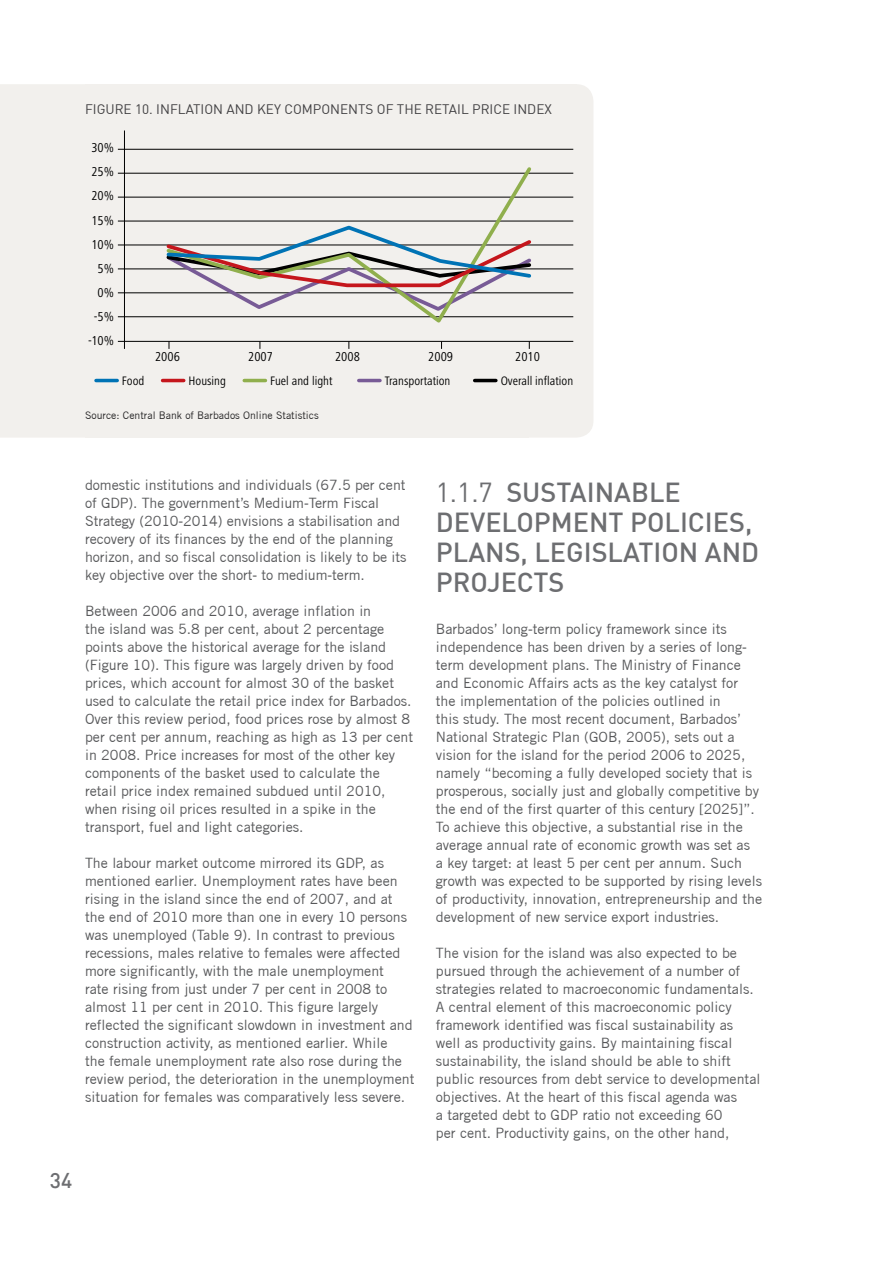
<style>
.page{position:relative;width:893px;height:1263px;background:#fff}
.page>*{position:absolute;margin:0;border:0;box-sizing:border-box;transform-origin:0 0}
.t1{font:500 27px/30px "DIN";color:#6d6e71}
.t2{font:500 21px "DIN";color:#6d6e71}
.t3{font:14.25px/18px "Trade Gothic";color:#58595b}
.t4{font:13.5px "DIN";color:#414042}
.t5{font:condensed 13.35px/24px "Frutiger Next LT";color:#000;text-align:right}
.t6{font:condensed 12.75px "Frutiger Next LT";color:#000}
.t7{font:10.5px "Trade Gothic";color:#292829}
.s1{font-weight:400}
</style>
<div class="page">
<div style="left:0;top:84px;width:593px;height:354px;background:#f2f0ed"></div>
<div style="left:85px;top:85px;width:492px;height:45px;background:#f2f0ed"></div>
<div style="left:85px;top:394px;width:444px;height:44px;background:#f2f0ed"></div>
<hr style="left:124px;top:130px;width:1px;height:219px;background:#000">
<hr style="left:118px;top:341px;width:455px;height:1px;background:#000">
<hr style="left:118px;top:316px;width:455px;height:1px;background:#000">
<hr style="left:118px;top:293px;width:455px;height:1px;background:#000">
<hr style="left:118px;top:269px;width:455px;height:1px;background:#000">
<hr style="left:118px;top:245px;width:455px;height:1px;background:#000">
<hr style="left:118px;top:221px;width:455px;height:1px;background:#000">
<hr style="left:118px;top:197px;width:455px;height:1px;background:#000">
<hr style="left:118px;top:173px;width:455px;height:1px;background:#000">
<hr style="left:118px;top:149px;width:455px;height:1px;background:#000">
<hr style="left:96px;top:379px;width:21px;height:3px;background:#007bc3">
<hr style="left:163px;top:379px;width:21px;height:3px;background:#d0181f">
<hr style="left:244px;top:379px;width:21px;height:3px;background:#98ba53">
<hr style="left:359px;top:379px;width:21px;height:3px;background:#7f61a2">
<hr style="left:475px;top:379px;width:21px;height:3px;background:#000">
<svg style="left:164px;top:164px;width:370px;height:162px"></svg>
<svg style="left:163px;top:224px;width:371px;height:89px"></svg>
<p class="t4" style="left:85px;top:101px;width:17px">FIGURE</p>
<p class="t4" style="left:135px;top:101px;width:34px">10. INFLATION</p>
<p class="t4" style="left:226px;top:101px;width:10px">AND</p>
<p class="t4" style="left:257px;top:101px;width:46px">KEY COMPONENTS</p>
<p class="t4" style="left:377px;top:101px;width:29px">OF THE</p>
<p class="t4" style="left:425px;top:101px;width:8px">RETAIL</p>
<p class="t4" style="left:472px;top:101px;width:9px">PRICE</p>
<p class="t4" style="left:513px;top:101px;width:9px">INDE</p>
<p class="t4" style="left:544px;top:101px;width:9px">X</p>
<p class="t5" style="left:88px;top:136px;width:27px">30%<br>25%<br>20%<br>15%<br>10%<br>5%<br>0% -5% -10%</p>
<p class="t5" style="left:155px;top:344px;width:26px">2006</p>
<p class="t5" style="left:248px;top:344px;width:26px">2007</p>
<p class="t5" style="left:335px;top:344px;width:26px">2008</p>
<p class="t5" style="left:428px;top:344px;width:26px">2009</p>
<p class="t5" style="left:515px;top:344px;width:26px">2010</p>
<p class="t6" style="left:122px;top:373px;width:24px">Food</p>
<p class="t6" style="left:189px;top:373px;width:39px">Housing</p>
<p class="t6" style="left:270px;top:373px;width:64px">Fuel and light</p>
<p class="t6" style="left:385px;top:373px;width:67px">Transportation</p>
<p class="t6" style="left:501px;top:373px;width:74px">Overall inflation</p>
<p class="t7" style="left:85px;top:409px;width:235px">Source: Central Bank of Barbados Online Statistics</p>
<p class="t3" style="left:85px;top:476px;width:323px">domestic institutions and individuals (67.5 per cent of GDP). The government’s Medium-Term Fiscal Strategy (2010-2014) envisions a stabilisation and recovery of its finances by the end of the planning horizon, and so fiscal consolidation is likely to be its key objective over the short- to medium-term.</p>
<p class="t3" style="left:85px;top:602px;width:330px">Between 2006 and 2010, average inflation in<br>the island was 5.8 per cent, about 2 percentage points above the historical average for the island (Figure 10). This figure was largely driven by food prices, which account for almost 30 of the basket used to calculate the retail price index for Barbados.<br>Over this review period, food prices rose by almost 8 per cent per annum, reaching as high as 13 per cent in 2008. Price increases for most of the other key components of the basket used to calculate the retail price index remained subdued until 2010, when rising oil prices resulted in a spike in the transport, fuel and light categories.</p>
<p class="t3" style="left:85px;top:854px;width:331px">The labour market outcome mirrored its GDP, as mentioned earlier. Unemployment rates have been rising in the island since the end of 2007, and at the end of 2010 more than one in every 10 persons was unemployed (Table 9). In contrast to previous recessions, males relative to females were affected more significantly, with the male unemployment<br>rate rising from just under 7 per cent in 2008 to almost 11 per cent in 2010. This figure largely reflected the significant slowdown in investment and construction activity, as mentioned earlier. While<br>the female unemployment rate also rose during the review period, the deterioration in the unemployment situation for females was comparatively less severe.</p>
<h2 class="t2" style="left:50px;top:1167px;width:24px">34</h2>
<h1 class="t1" style="left:436px;top:477px;width:321px"><span class="s1">1.1.7</span> SUSTAINAB LE<br>DEVELOPMENT POLICIES,<br>PLANS, LEGISLATION AND<br>PROJECTS</h1>
<p class="t3" style="left:436px;top:620px;width:328px">Barbados’ long-term policy framework since its independence has been driven by a series of long&shy;term development plans. The Ministry of Finance and Economic Affairs acts as the key catalyst for<br>the implementation of the policies outlined in<br>this study. The most recent document, Barbados’ National Strategic Plan (GOB, 2005), sets out a vision for the island for the period 2006 to 2025, namely “becoming a fully developed society that is prosperous, socially just and globally competitive by the end of the first quarter of this century [2025]”.<br>To achieve this objective, a substantial rise in the average annual rate of economic growth was set as<br>a key target: at least 5 per cent per annum. Such growth was expected to be supported by rising levels of productivity, innovation, entrepreneurship and the development of new service export industries.</p>
<p class="t3" style="left:436px;top:944px;width:326px">The vision for the island was also expected to be pursued through the achievement of a number of strategies related to macroeconomic fundamentals.<br>A central element of this macroeconomic policy framework identified was fiscal sustainability as well as productivity gains. By maintaining fiscal sustainability, the island should be able to shift public resources from debt service to developmental objectives. At the heart of this fiscal agenda was<br>a targeted debt to GDP ratio not exceeding 60<br>per cent. Productivity gains, on the other hand,</p>
</div>
